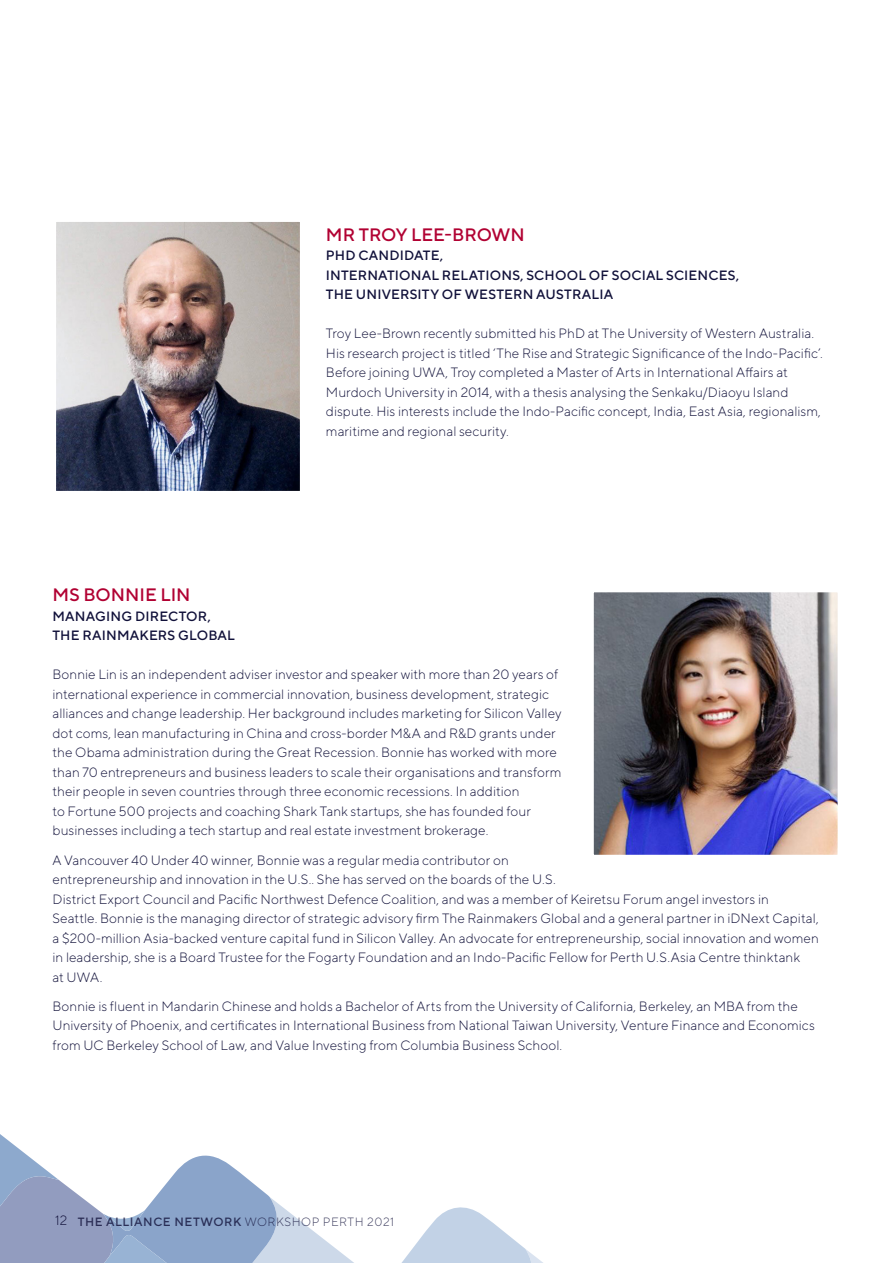
<style>
.page{position:relative;width:893px;height:1263px;background:#fff}
.page>*{position:absolute;margin:0;border:0;box-sizing:border-box;transform-origin:0 0}
.Speaker_name{font:500 18px "TT Norms Pro";letter-spacing:-.005em;color:#b10132}
.Bullets__9pt{font:300 13.5px/19.5px "TT Norms Pro";letter-spacing:.01em;color:#11113a}
.Speaker_name-2{font:500 13.5px/19.5px "TT Norms Pro";letter-spacing:.015em;color:#11113a}
.Participants{font:500 12px "TT Norms Pro";letter-spacing:.05em;color:#11113a}
.s1{font-weight:300;font-size:13.5px}
.s2{font-weight:300}
</style>
<div class="page">
<img style="left:593px;top:592px;width:245px;height:263px">
<svg style="left:401px;top:1207px;width:142px;height:56px"></svg>
<svg style="left:0;top:1134px;width:354px;height:129px"></svg>
<img style="left:56px;top:222px;width:244px;height:269px">
<p class="Speaker_name" style="left:326px;top:221px;width:200px">MR TROY LEE-BROWN</p>
<p class="Speaker_name-2" style="left:326px;top:245px;width:415px">PHD CANDIDATE,<br>INTERNATIONAL RELATIONS, SCHOOL OF SOCIAL SCIENCES,<br>THE UNIVERSITY OF WESTERN AUSTRALIA</p>
<p class="Bullets__9pt" style="left:326px;top:323px;width:498px">Troy Lee-Brown recently submitted his PhD at The University of Western Australia.<br>His research project is titled ‘The Rise and Strategic Significance of the Indo-Pacific’.<br>Before joining UWA, Troy completed a Master of Arts in International Affairs at Murdoch University in 2014, with a thesis analysing the Senkaku/Diaoyu Island dispute. His interests include the Indo-Pacific concept, India, East Asia, regionalism, maritime and regional security.</p>
<p class="Speaker_name" style="left:53px;top:582px;width:140px">MS BONNIE LIN</p>
<p class="Speaker_name-2" style="left:53px;top:605px;width:184px">MANAGING DIRECTOR,<br>THE RAINMAKERS GLOBAL</p>
<p class="Bullets__9pt" style="left:53px;top:664px;width:511px">Bonnie Lin is an independent adviser investor and speaker with more than 20 years of international experience in commercial innovation, business development, strategic alliances and change leadership. Her background includes marketing for Silicon Valley dot coms, lean manufacturing in China and cross-border M&amp;A and R&amp;D grants under the Obama administration during the Great Recession. Bonnie has worked with more than 70 entrepreneurs and business leaders to scale their organisations and transform their people in seven countries through three economic recessions. In addition<br>to Fortune 500 projects and coaching Shark Tank startups, she has founded four businesses including a tech startup and real estate investment brokerage.</p>
<p class="Bullets__9pt" style="left:53px;top:849px;width:768px">A Vancouver 40 Under 40 winner, Bonnie was a regular media contributor on<br>entrepreneurship and innovation in the U.S.. She has served on the boards of the U.S.<br>District Export Council and Pacific Northwest Defence Coalition, and was a member of Keiretsu Forum angel investors in<br>Seattle. Bonnie is the managing director of strategic advisory firm The Rainmakers Global and a general partner in iDNext Capital, a $200-million Asia-backed venture capital fund in Silicon Valley. An advocate for entrepreneurship, social innovation and women in leadership, she is a Board Trustee for the Fogarty Foundation and an Indo-Pacific Fellow for Perth U.S.Asia Centre thinktank<br>at UWA.</p>
<p class="Bullets__9pt" style="left:53px;top:995px;width:764px">Bonnie is fluent in Mandarin Chinese and holds a Bachelor of Arts from the University of California, Berkeley, an MBA from the<br>University of Phoenix, and certificates in International Business from National Taiwan University, Venture Finance and Economics from UC Berkeley School of Law, and Value Investing from Columbia Business School.</p>
<p class="Participants" style="left:55px;top:1213px;width:340px"><span class="s1">12</span> THE ALLIANCE NETWORK <span class="s2">WORKSHOP PERTH 2021</span></p>
</div>
